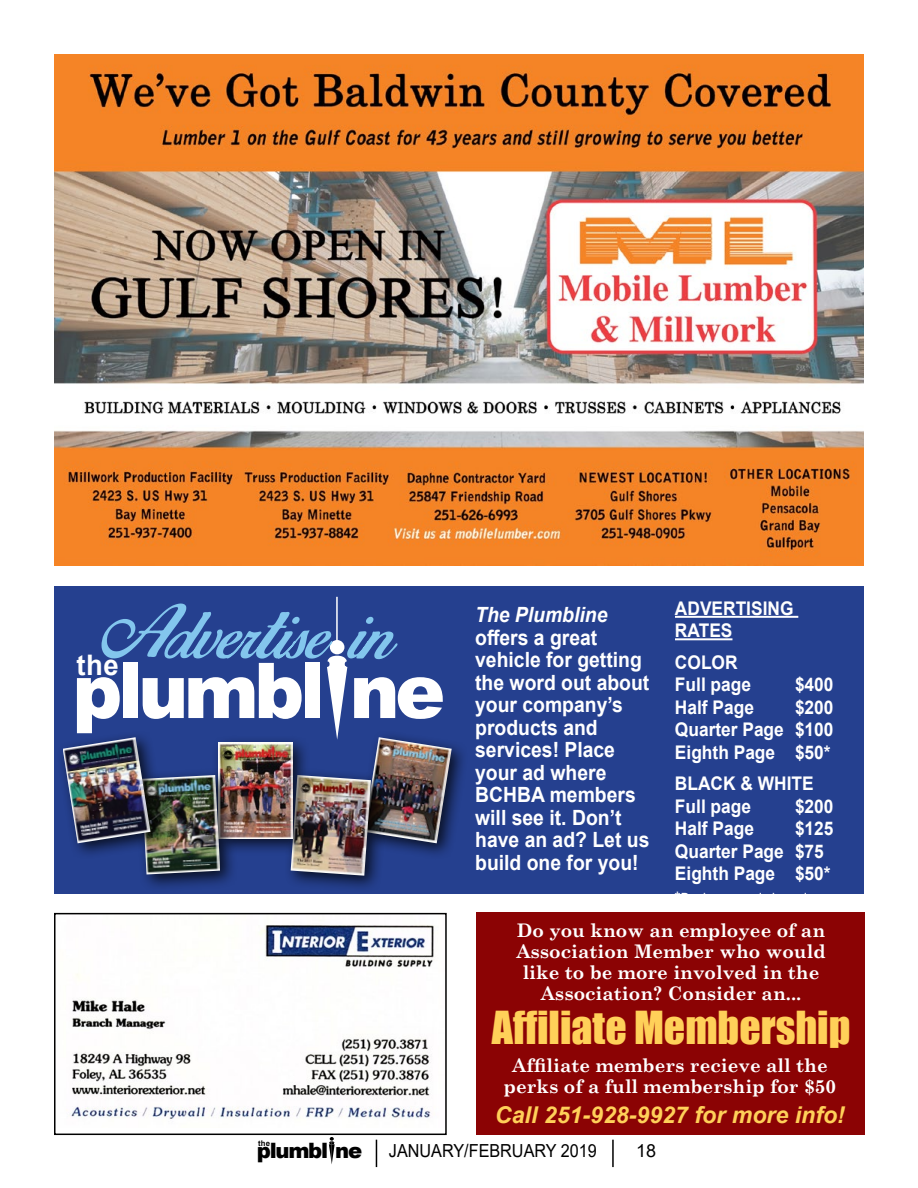
<style>
.page{position:relative;width:918px;height:1188px;background:#fff}
.page>*{position:absolute;margin:0;border:0;box-sizing:border-box;transform-origin:0 0}
.t1{font:900 77.1px "Arial";letter-spacing:-.06em;color:#fff}
.t2{font:41.85px "Impact";color:#ffd059}
.t3{font:700 28.35px "Arial";color:#fff}
.t4{font:italic 700 23.1px "Arial";color:#ffd059}
.t5{font:900 21.15px "Arial";letter-spacing:-.06em;color:#000}
.t6{font:700 21px/22.5px "Arial";color:#fff;scale:.92 1}
.t7{font:italic 700 21px "Arial";color:#fff;scale:.92 1}
.t8{font:700 18.75px/21px "Century Schoolbook";color:#fff;text-align:center}
.t9{font:700 18.75px/22.5px "Arial";color:#fff;scale:.92 1}
.t10{font:18px "Arial";color:#000;scale:.9 1}
.t11{font:18px "Arial";color:#000}
.t12{font:700 7.8px "Arial";color:#000}
</style>
<div class="page">
<svg style="left:329px;top:1137px;width:6px;height:27px"></svg>
<svg style="left:376px;top:1140px;width:1px;height:27px"></svg>
<hr style="left:612px;top:1140px;width:2px;height:27px;background:#000">
<div style="left:54px;top:586px;width:810px;height:307px;background:#25408f"></div>
<hr style="left:675px;top:616px;width:123px;height:2px;background:#fff">
<hr style="left:675px;top:638px;width:57px;height:2px;background:#fff">
<svg style="left:101px;top:604px;width:297px;height:136px"></svg>
<hr style="left:336px;top:597px;width:2px;height:44px;background:#fff">
<div style="left:357px;top:730px;width:112px;height:130px;background:#000;opacity:.75"></div>
<img style="left:364px;top:737px;width:88px;height:106px">
<div style="left:284px;top:768px;width:104px;height:125px;background:#000;opacity:.75"></div>
<img style="left:291px;top:775px;width:80px;height:101px">
<div style="left:211px;top:735px;width:99px;height:121px;background:#000;opacity:.75"></div>
<img style="left:219px;top:742px;width:74px;height:96px">
<div style="left:135px;top:768px;width:102px;height:124px;background:#000;opacity:.75"></div>
<img style="left:142px;top:775px;width:78px;height:99px">
<div style="left:56px;top:730px;width:112px;height:130px;background:#000;opacity:.75"></div>
<img style="left:63px;top:737px;width:88px;height:106px">
<img style="left:70px;top:925px;width:364px;height:194px">
<div style="left:54px;top:913px;width:393px;height:222px;border:2px solid #000"></div>
<div style="left:476px;top:912px;width:388px;height:222px;background:#8b0304"></div>
<img style="left:54px;top:54px;width:810px;height:512px">
<h3 class="t3" style="left:76px;top:645px;width:44px">the</h3>
<h1 class="t1" style="left:72px;top:635px;width:374px">plumbl ne</h1>
<p class="t7" style="left:475px;top:601px;width:145px">The Plumbline</p>
<p class="t6" style="left:475px;top:627px;width:191px">offers a great vehicle for getting the word out about your company’s products and services! Place your ad where<br>BCHBA members will see it. Don’t have an ad? Let us build one for you!</p>
<p class="t9" style="left:675px;top:597px;width:130px">ADVERTISING<br>RATES</p>
<p class="t9" style="left:675px;top:651px;width:84px">COLOR<br>Full page</p>
<p class="t9" style="left:795px;top:674px;width:43px">$400</p>
<p class="t9" style="left:675px;top:696px;width:174px;text-align:justify;text-indent:120px">$200<br>Quarter Page $100<br>Eighth Page $50*</p>
<p class="t9" style="left:675px;top:773px;width:152px">BLACK &amp; WHITE<br>Full page</p>
<p class="t9" style="left:675px;top:696px;width:87px">Half Page</p>
<p class="t9" style="left:795px;top:795px;width:43px">$200</p>
<p class="t9" style="left:675px;top:818px;width:174px;text-indent:120px">$125<br>Quarter Page $75<br>Eighth Page $50*</p>
<p class="t9" style="left:675px;top:818px;width:87px">Half Page</p>
<p class="t8" style="left:516px;top:919px;width:311px">Do you know an employee of an<br>Association Member who would like to be more involved in the<br>Association? Consider an...</p>
<h2 class="t2" style="left:492px;top:995px;width:360px">Affiliate Membership</h2>
<p class="t8" style="left:504px;top:1053px;width:334px">Affiliate members recieve all the perks of a full membership for $50</p>
<p class="t4" style="left:495px;top:1099px;width:352px">Call 251-928-9927 for more info!</p>
<p class="t12" style="left:258px;top:1138px;width:13px">the</p>
<p class="t5" style="left:257px;top:1136px;width:107px">plumbl ne</p>
<p class="t10" style="left:389px;top:1139px;width:233px">JANUARY/FEBRUARY 2019</p>
<p class="t11" style="left:636px;top:1139px;width:22px">18</p>
</div>
